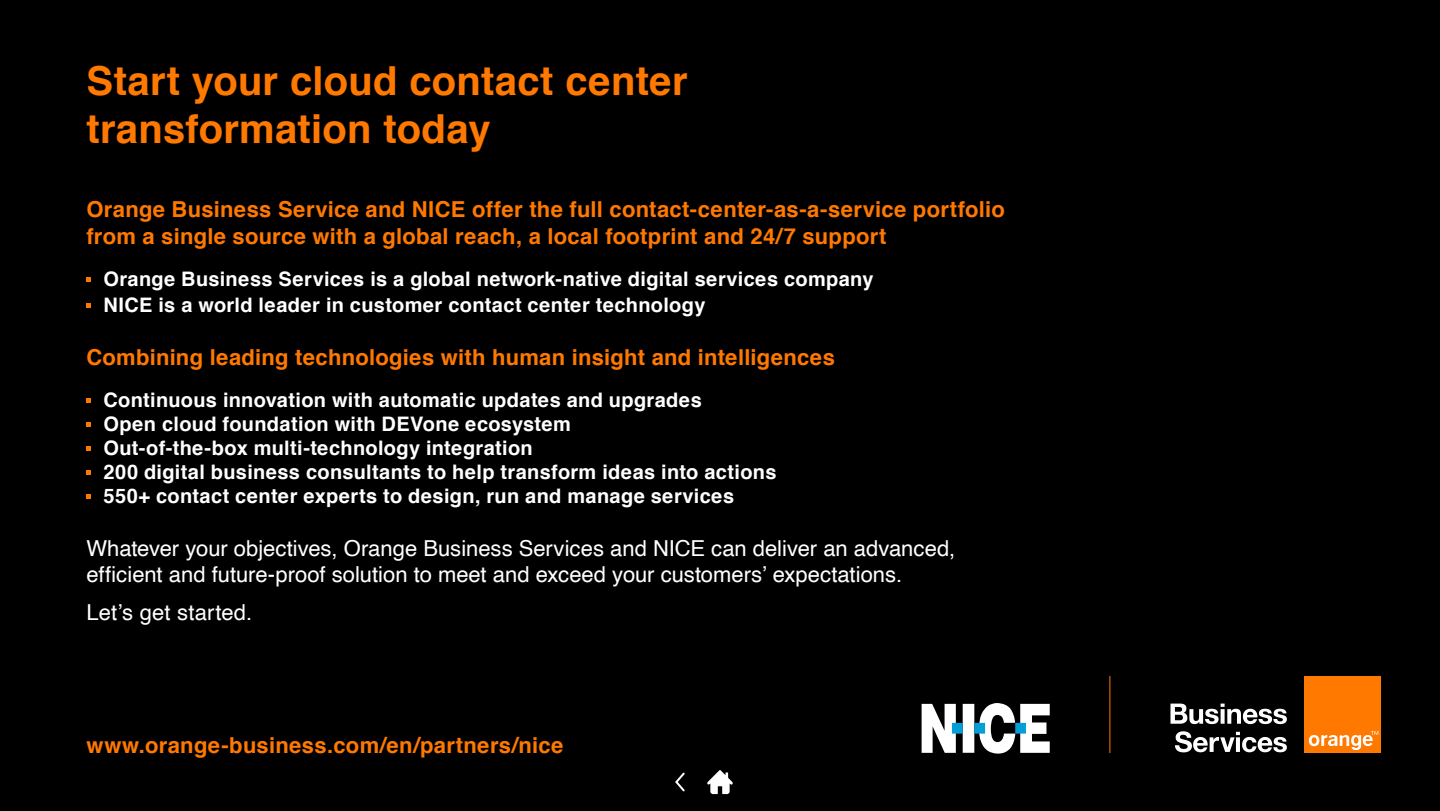
<style>
.page{position:relative;width:1440px;height:811px;background:#000}
.page>*{position:absolute;margin:0;border:0;box-sizing:border-box;transform-origin:0 0}
.t1{font:700 40px/48px "Helvetica";letter-spacing:.005em;color:#ff7900}
.t2{font:700 22px/26.4px "Helvetica";letter-spacing:.015em;color:#ff7900}
.t3{font:22px/26.4px "Helvetica";color:#fff}
.t4{font:700 20px/24px "Helvetica";letter-spacing:.015em;color:#fff}
</style>
<div class="page">
<div style="left:1305px;top:676px;width:76px;height:76px;background:#ff7900"></div>
<svg style="left:1309px;top:731px;width:69px;height:19px"></svg>
<svg style="left:1171px;top:703px;width:116px;height:21px"></svg>
<svg style="left:1175px;top:731px;width:112px;height:21px"></svg>
<svg style="left:86px;top:277px;width:5px;height:4px"></svg>
<svg style="left:86px;top:303px;width:5px;height:5px"></svg>
<svg style="left:86px;top:398px;width:5px;height:4px"></svg>
<svg style="left:86px;top:422px;width:5px;height:4px"></svg>
<svg style="left:86px;top:446px;width:5px;height:4px"></svg>
<svg style="left:86px;top:470px;width:5px;height:4px"></svg>
<svg style="left:86px;top:494px;width:5px;height:4px"></svg>
<svg style="left:922px;top:703px;width:128px;height:50px"></svg>
<hr style="left:1109px;top:676px;width:1px;height:77px;background:#ff7900">
<svg style="left:707px;top:770px;width:26px;height:25px"></svg>
<h1 class="t1" style="left:86px;top:57px;width:603px">Start your cloud contact center transformation today</h1>
<p class="t2" style="left:86px;top:196px;width:920px">Orange Business Service and NICE offer the full contact-center-as-a-service portfolio from a single source with a global reach, a local footprint and 24/7 support</p>
<p class="t4" style="left:103px;top:265px;width:772px;line-height:26.4px">Orange Business Services is a global network-native digital services company<br>NICE is a world leader in customer contact center technology</p>
<p class="t2" style="left:86px;top:344px;width:750px">Combining leading technologies with human insight and intelligences</p>
<p class="t4" style="left:103px;top:388px;width:675px">Continuous innovation with automatic updates and upgrades<br>Open cloud foundation with DEVone ecosystem<br>Out-of-the-box multi-technology integration<br>200 digital business consultants to help transform ideas into actions 550+ contact center experts to design, run and manage services</p>
<p class="t3" style="left:86px;top:535px;width:870px">Whatever your objectives, Orange Business Services and NICE can deliver an advanced, efficient and future-proof solution to meet and exceed your customers’ expectations.</p>
<p class="t3" style="left:86px;top:599px;width:167px">Let’s get started.</p>
<p class="t2" style="left:86px;top:732px;width:478px">www.orange-business.com/en/partners/nice</p>
</div>
